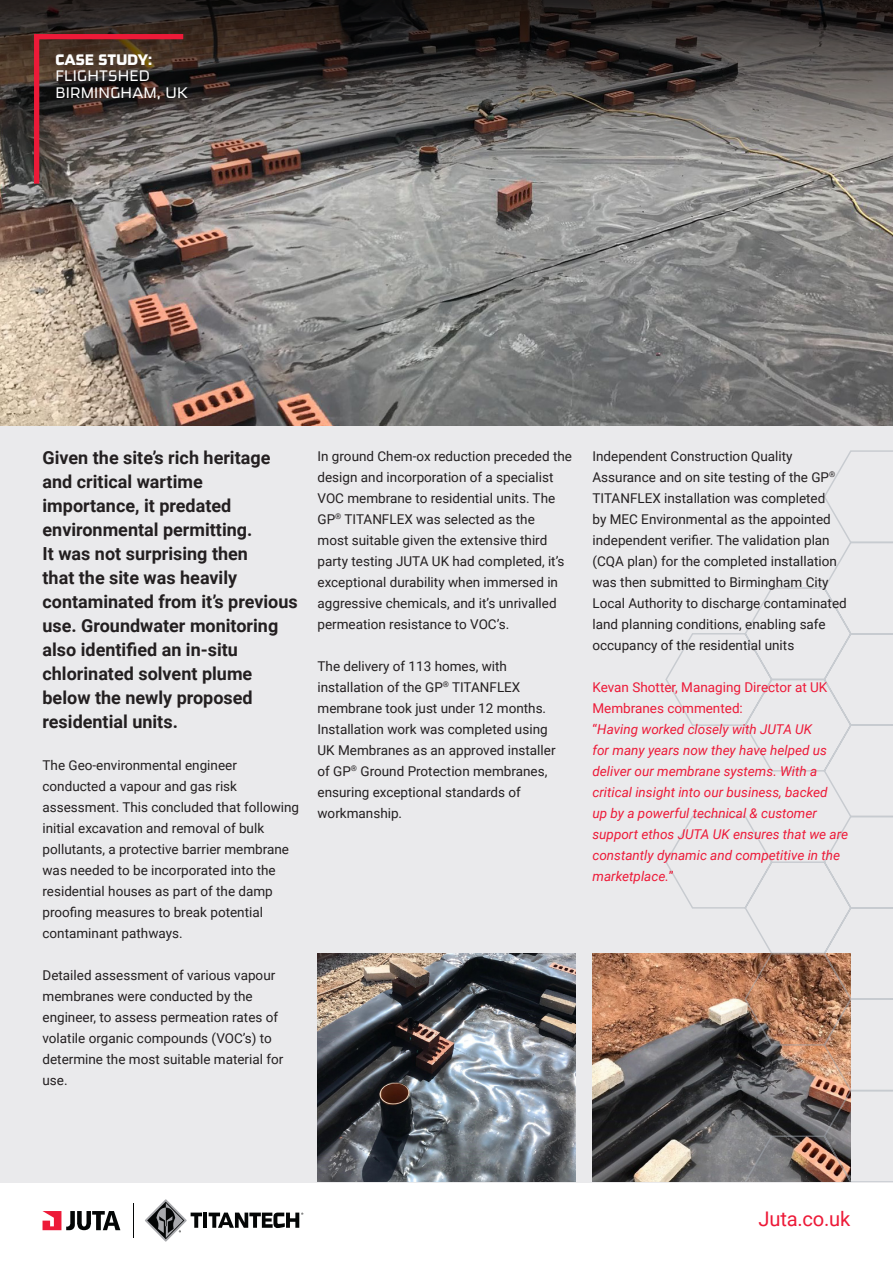
<style>
.page{position:relative;width:893px;height:1263px;background:#fff}
.page>*{position:absolute;margin:0;border:0;box-sizing:border-box;transform-origin:0 0}
.t1{font:20.1px "Roboto";letter-spacing:-.01em;color:#ed1a38}
.t2{font:700 18px/24px "Roboto";color:#231f20}
.t3{font:300 18px/16.5px "Ginger Pro";letter-spacing:.01em;color:#fff}
.t4{font:18px "Ginger Pro";letter-spacing:.01em;color:#fff}
.t5{font:13.5px/21px "Roboto";color:#231f20}
.t6{font:italic 13.5px/21px "Roboto";color:#ed1a38}
.s1{font-style:normal}
</style>
<div class="page">
<img style="left:0;top:176px;width:893px;height:250px">
<svg style="left:0;top:0;width:893px;height:176px;background:#544f4c"></svg>
<div style="left:0;top:426px;width:893px;height:756px;background:#eaeaec"></div>
<svg style="left:31px;top:31px;width:158px;height:158px;background:#5b4643"></svg>
<svg style="left:43px;top:1211px;width:77px;height:19px"></svg>
<svg style="left:145px;top:1199px;width:57px;height:43px"></svg>
<hr style="left:203px;top:1212px;width:4px;height:16px;background:#040606">
<svg style="left:209px;top:1212px;width:94px;height:16px"></svg>
<hr style="left:133px;top:1203px;width:1px;height:35px;background:#040606">
<img style="left:592px;top:953px;width:73px;height:229px">
<img style="left:317px;top:953px;width:258px;height:229px">
<svg style="left:665px;top:450px;width:228px;height:732px"></svg>
<h2 class="t4" style="left:55px;top:48px;width:98px">CASE STUDY:</h2>
<h2 class="t3" style="left:55px;top:67px;width:134px">FLIGHTSHED<br>BIRMINGHAM, UK</h2>
<p class="t2" style="left:43px;top:445px;width:257px">Given the site’s rich heritage and critical wartime importance, it predated environmental permitting.<br>It was not surprising then<br>that the site was heavily contaminated from it’s previous use. Groundwater monitoring also identified an in-situ chlorinated solvent plume below the newly proposed residential units.</p>
<p class="t5" style="left:43px;top:754px;width:258px">The Geo-environmental engineer conducted a vapour and gas risk assessment. This concluded that following initial excavation and removal of bulk pollutants, a protective barrier membrane was needed to be incorporated into the residential houses as part of the damp proofing measures to break potential contaminant pathways.</p>
<p class="t5" style="left:43px;top:964px;width:242px">Detailed assessment of various vapour membranes were conducted by the engineer, to assess permeation rates of volatile organic compounds (VOC’s) to determine the most suitable material for use.</p>
<p class="t5" style="left:317px;top:445px;width:256px">In ground Chem-ox reduction preceded the design and incorporation of a specialist VOC membrane to residential units. The GP<sup>®</sup> TITANFLEX was selected as the<br>most suitable given the extensive third party testing JUTA UK had completed, it’s exceptional durability when immersed in aggressive chemicals, and it’s unrivalled permeation resistance to VOC’s.</p>
<p class="t5" style="left:317px;top:655px;width:240px">The delivery of 113 homes, with installation of the GP<sup>®</sup> TITANFLEX membrane took just under 12 months.<br>Installation work was completed using<br>UK Membranes as an approved installer of GP<sup>®</sup> Ground Protection membranes, ensuring exceptional standards of workmanship.</p>
<p class="t5" style="left:592px;top:445px;width:256px">Independent Construction Quality Assurance and on site testing of the GP<sup>® </sup>TITANFLEX installation was completed<br>by MEC Environmental as the appointed independent verifier. The validation plan (CQA plan) for the completed installation was then submitted to Birmingham City Local Authority to discharge contaminated land planning conditions, enabling safe occupancy of the residential units</p>
<p class="t6" style="left:592px;top:676px;width:257px"><span class="s1">Kevan Shotter, Managing Director at UK Membranes commented:<br>“</span>Having worked closely with JUTA UK<br>for many years now they have helped us deliver our membrane systems. With a critical insight into our business, backed<br>up by a powerful technical &amp; customer support ethos JUTA UK ensures that we are constantly dynamic and competitive in the marketplace.<span class="s1">”</span></p>
<h1 class="t1" style="left:758px;top:1205px;width:93px">Juta.co.uk</h1>
</div>
